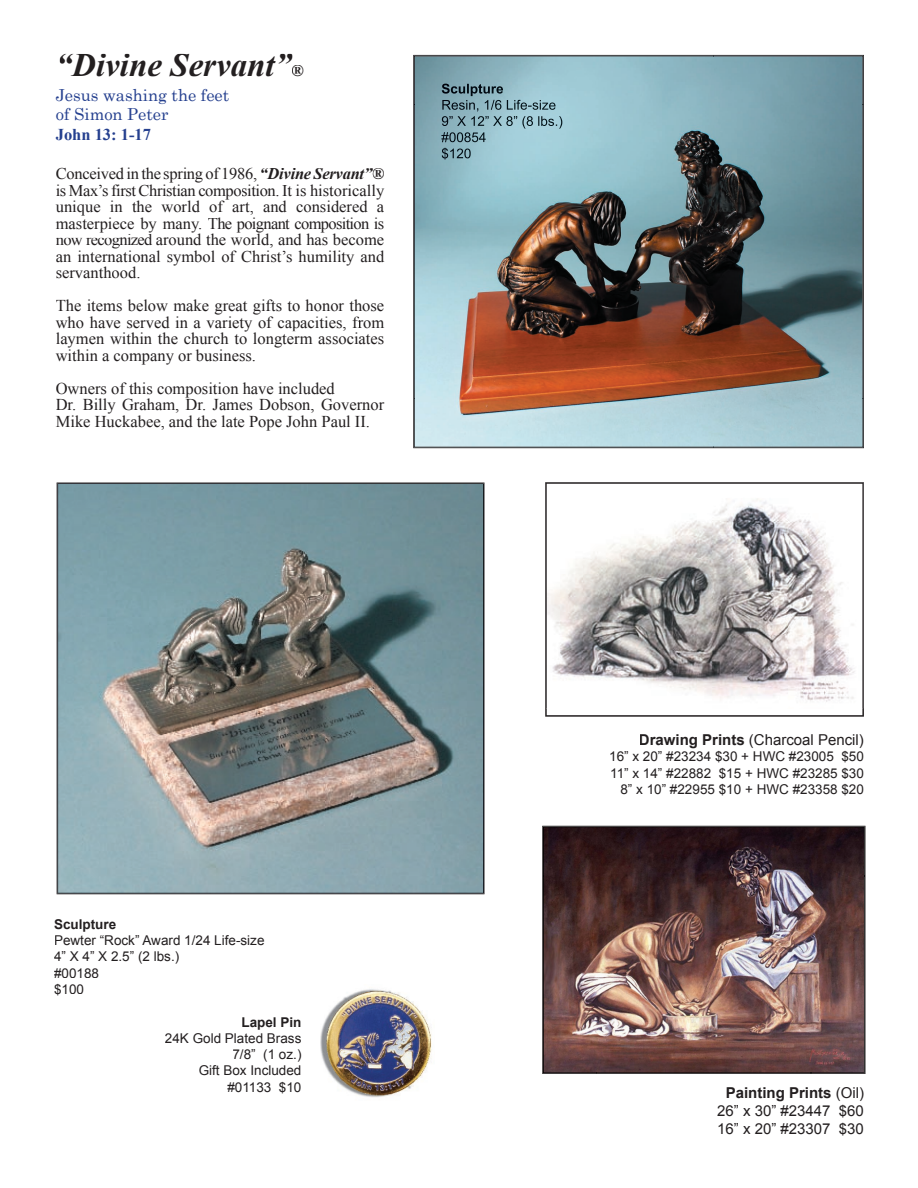
<style>
.page{position:relative;width:918px;height:1188px;background:#fff}
.page>*{position:absolute;margin:0;border:0;box-sizing:border-box;transform-origin:0 0}
.t1{font:italic 700 33px "Times New Roman";color:#231f20}
.t2{font:16.5px/16.5px "Times New Roman";color:#231f20;text-align:justify}
.t3{font:16.5px/19.8px "Century";color:#25408f}
.t4{font:700 16.5px "Times New Roman";color:#25408f}
.t5{font:16.35px/16.5px "Times New Roman";color:#231f20;text-align:justify}
.t6{font:15px/18px "Arial";color:#231f20;text-align:center}
.t7{font:13.5px/16.2px "Arial";color:#231f20;text-align:right}
.t8{font:700 13.5px "Arial";color:#231f20}
.s1{font-size:16.5px}
.s2{font-weight:700;font-style:italic}
.s3{font-weight:700}
</style>
<div class="page">
<img style="left:542px;top:826px;width:323px;height:248px">
<img style="left:543px;top:826px;width:322px;height:50px">
<img style="left:543px;top:875px;width:54px;height:198px">
<img style="left:811px;top:875px;width:54px;height:198px">
<img style="left:596px;top:1024px;width:216px;height:49px">
<img style="left:413px;top:55px;width:451px;height:393px">
<img style="left:414px;top:56px;width:449px;height:49px">
<img style="left:414px;top:105px;width:50px;height:293px">
<img style="left:813px;top:105px;width:50px;height:293px">
<img style="left:414px;top:398px;width:449px;height:49px">
<img style="left:57px;top:483px;width:427px;height:411px">
<svg style="left:545px;top:482px;width:319px;height:235px"></svg>
<img style="left:546px;top:483px;width:317px;height:225px">
<img style="left:442px;top:84px;width:61px;height:12px">
<img style="left:442px;top:100px;width:114px;height:12px">
<img style="left:442px;top:116px;width:120px;height:13px">
<img style="left:441px;top:132px;width:49px;height:10px">
<svg style="left:442px;top:148px;width:6px;height:12px"></svg>
<img style="left:450px;top:149px;width:21px;height:9px">
<img style="left:320px;top:989px;width:112px;height:109px">
<h1 class="t1" style="left:56px;top:42px;width:249px">“Divine Servant”<span class="s1">®</span></h1>
<p class="t3" style="left:56px;top:83px;width:175px">Jesus washing the feet of Simon Peter</p>
<p class="t4" style="left:56px;top:123px;width:97px">John 13: 1-17</p>
<p class="t5" style="left:56px;top:165px;width:330px">Conceived in the spring of 1986, <span class="s2">“Divine Servant”® </span>is Max’s first Christian composition. It is historically unique in the world of art, and considered a masterpiece by many. The poignant composition is now recognized around the world, and has become an international symbol of Christ’s humility and servanthood.</p>
<p class="t2" style="left:56px;top:297px;width:330px">The items below make great gifts to honor those who have served in a variety of capacities, from laymen within the church to longterm associates within a company or business.</p>
<p class="t2" style="left:56px;top:380px;width:330px;text-align:left">Owners of this composition have included<br>Dr. Billy Graham, Dr. James Dobson, Governor<br>Mike Huckabee, and the late Pope John Paul II.</p>
<p class="t8" style="left:54px;top:915px;width:64px">Sculpture</p>
<p class="t7" style="left:54px;top:933px;width:212px;text-align:left">Pewter “Rock” Award 1/24 Life-size<br>4” X 4” X 2.5” (2 lbs.)<br>#00188<br>$100</p>
<p class="t8" style="left:241px;top:1013px;width:62px">Lapel Pin</p>
<p class="t7" style="left:165px;top:1030px;width:138px">24K Gold Plated Brass<br>7/8” (1 oz.)<br>Gift Box Included #01133 $10</p>
<p class="t6" style="left:639px;top:731px;width:227px"><span class="s3">Drawing Prints</span> (Charcoal Pencil)</p>
<p class="t7" style="left:609px;top:749px;width:256px">16” x 20” #23234 $30 + HWC #23005 $50<br>11” x 14” #22882 $15 + HWC #23285 $30<br>8” x 10” #22955 $10 + HWC #23358 $20</p>
<p class="t6" style="left:717px;top:1084px;width:148px"><span class="s3">Painting Prints</span> (Oil)<br>26” x 30” #23447 $60<br>16” x 20” #23307 $30</p>
</div>
